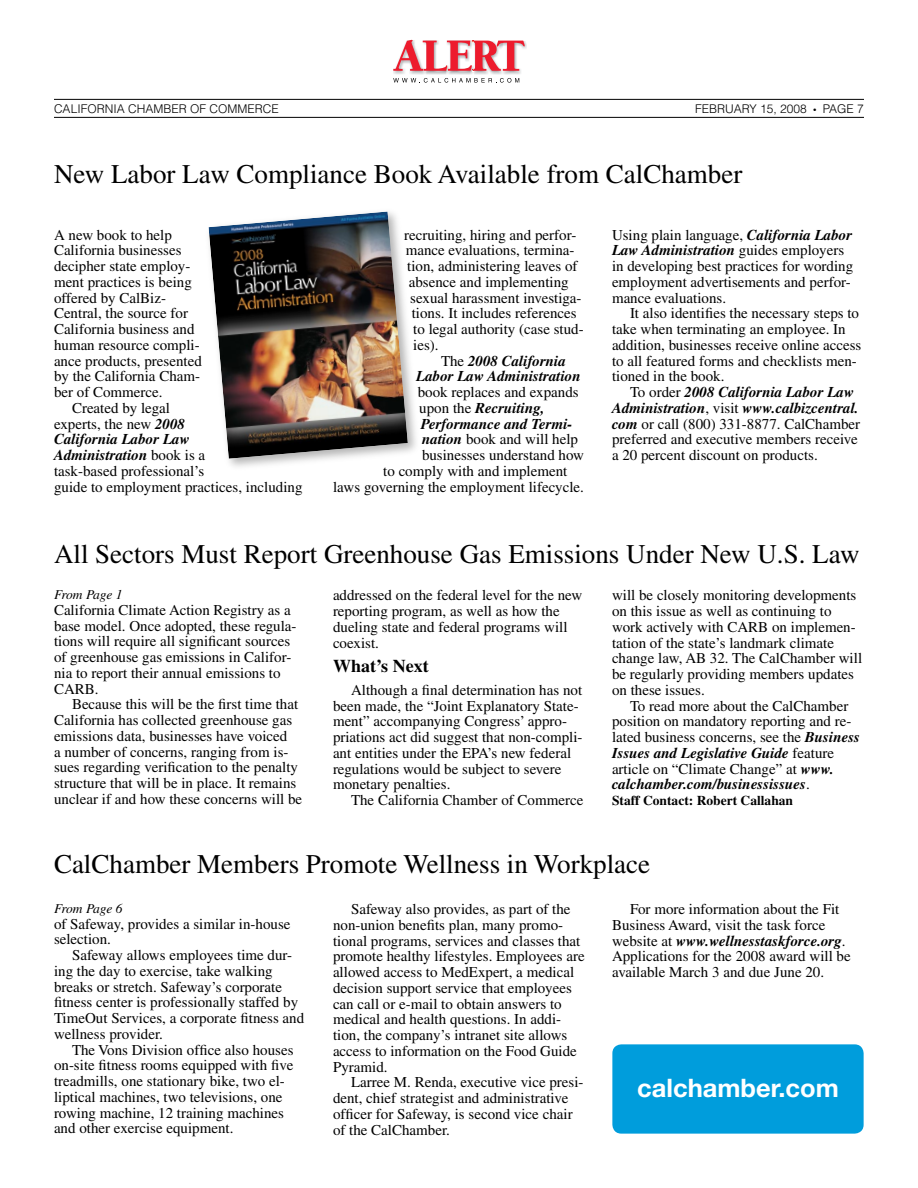
<style>
.page{position:relative;width:918px;height:1188px;background:#fff}
.page>*{position:absolute;margin:0;border:0;box-sizing:border-box;transform-origin:0 0}
.t1{font:27px "Times";color:#000}
.t2{font:700 25.5px "Helvetica Neue";color:#fff}
.t3{font:700 18px "Times";color:#000}
.t4{font:15px/15.8px "Times";color:#000}
.t5{font:italic 700 15px "Times";color:#000}
.t6{font:700 13.5px "Times";color:#000}
.t7{font:italic 13.5px "Times";letter-spacing:-.025em;color:#000}
.t8{font:300 12px "Helvetica";color:#000}
.s1{font-weight:700;font-style:italic}
.s2{font-weight:400;font-style:normal}
</style>
<div class="page">
<hr style="left:54px;top:99px;width:810px;height:1px;background:#000">
<hr style="left:54px;top:117px;width:810px;height:1px;background:#000">
<img style="left:426px;top:72px;width:21px;height:2px">
<img style="left:503px;top:41px;width:23px;height:33px">
<img style="left:393px;top:72px;width:33px;height:2px">
<img style="left:474px;top:72px;width:29px;height:2px">
<img style="left:447px;top:72px;width:27px;height:2px">
<svg style="left:393px;top:40px;width:132px;height:32px"></svg>
<svg style="left:393px;top:78px;width:126px;height:5px"></svg>
<div style="left:204px;top:207px;width:217px;height:266px;background:#000;opacity:.3"></div>
<img style="left:208px;top:212px;width:200px;height:247px">
<div style="left:612px;top:1044px;width:252px;height:90px;background:#009ddc;border-radius:9px"></div>
<p class="t8" style="left:54px;top:101px;width:226px">CALIFORNIA CHAMBER OF COMMERCE</p>
<p class="t8" style="left:695px;top:101px;width:113px">FEBRUARY 15, 2008</p>
<p class="t8" style="left:813px;top:101px;width:52px">● PAGE 7</p>
<h1 class="t1" style="left:54px;top:159px;width:690px">New Labor Law Compliance Book Available from CalChamber</h1>
<p class="t4" style="left:54px;top:227px;width:119px">A new book to help</p>
<p class="t4" style="left:54px;top:243px;width:129px">California businesses</p>
<p class="t4" style="left:54px;top:258px;width:138px">decipher state employ-</p>
<p class="t4" style="left:54px;top:274px;width:139px">ment practices is being</p>
<p class="t4" style="left:54px;top:290px;width:114px">offered by CalBiz-</p>
<p class="t4" style="left:54px;top:306px;width:136px">Central, the source for</p>
<p class="t4" style="left:54px;top:321px;width:142px">California business and</p>
<p class="t4" style="left:54px;top:337px;width:147px">human resource compli-</p>
<p class="t4" style="left:54px;top:353px;width:149px">ance products, presented</p>
<p class="t4" style="left:54px;top:369px;width:148px">by the California Cham-</p>
<p class="t4" style="left:54px;top:384px;width:110px">ber of Commerce.</p>
<p class="t4" style="left:72px;top:400px;width:100px">Created by legal</p>
<p class="t4" style="left:54px;top:416px;width:133px">experts, the new <span class="s1">2008</span></p>
<p class="t5" style="left:54px;top:431px;width:137px">California Labor Law</p>
<p class="t5" style="left:54px;top:446px;width:153px">Administration <span class="s2">book is a</span></p>
<p class="t4" style="left:54px;top:463px;width:152px">task-based professional’s</p>
<p class="t4" style="left:54px;top:479px;width:250px">guide to employment practices, including</p>
<p class="t4" style="left:404px;top:227px;width:174px">recruiting, hiring and perfor-</p>
<p class="t4" style="left:406px;top:243px;width:170px">mance evaluations, termina-</p>
<p class="t4" style="left:407px;top:258px;width:172px">tion, administering leaves of</p>
<p class="t4" style="left:409px;top:274px;width:161px">absence and implementing</p>
<p class="t4" style="left:410px;top:290px;width:173px">sexual harassment investiga-</p>
<p class="t4" style="left:412px;top:306px;width:166px">tions. It includes references</p>
<p class="t4" style="left:413px;top:321px;width:172px">to legal authority (case stud-</p>
<p class="t4" style="left:413px;top:337px;width:27px">ies).</p>
<p class="t5" style="left:441px;top:352px;width:126px"><span class="s2">The</span> 2008 California</p>
<p class="t5" style="left:416px;top:368px;width:166px">Labor Law Administration</p>
<p class="t4" style="left:418px;top:384px;width:162px">book replaces and expands</p>
<p class="t5" style="left:419px;top:399px;width:127px"><span class="s2">upon the</span> Recruiting,</p>
<p class="t5" style="left:421px;top:415px;width:153px">Performance and Termi-</p>
<p class="t4" style="left:422px;top:432px;width:157px"><span class="s1">nation</span> book and will help</p>
<p class="t4" style="left:422px;top:447px;width:163px">businesses understand how</p>
<p class="t4" style="left:383px;top:463px;width:186px">to comply with and implement</p>
<p class="t4" style="left:333px;top:479px;width:252px">laws governing the employment lifecycle.</p>
<p class="t4" style="left:612px;top:227px;width:243px">Using plain language, <span class="s1">California Labor Law Administration</span> guides employers in developing best practices for wording employment advertisements and perfor&shy;mance evaluations.</p>
<p class="t4" style="left:612px;top:306px;width:251px;text-indent:18px">It also identifies the necessary steps to take when terminating an employee. In addition, businesses receive online access to all featured forms and checklists men&shy;tioned in the book.</p>
<p class="t4" style="left:612px;top:384px;width:250px;text-indent:18px">To order <span class="s1">2008 California Labor Law Administration</span>, visit <span class="s1">www.calbizcentral. com</span> or call (800) 331-8877. CalChamber preferred and executive members receive a 20 percent discount on products.</p>
<h1 class="t1" style="left:54px;top:538px;width:807px">All Sectors Must Report Greenhouse Gas Emissions Under New U.S. Law</h1>
<p class="t7" style="left:54px;top:587px;width:70px">From Page 1</p>
<p class="t4" style="left:54px;top:602px;width:244px">California Climate Action Registry as a base model. Once adopted, these regula&shy;tions will require all significant sources of greenhouse gas emissions in Califor&shy;nia to report their annual emissions to CARB.</p>
<p class="t4" style="left:54px;top:696px;width:250px;text-indent:18px">Because this will be the first time that California has collected greenhouse gas emissions data, businesses have voiced<br>a number of concerns, ranging from is&shy;sues regarding verification to the penalty structure that will be in place. It remains unclear if and how these concerns will be</p>
<p class="t4" style="left:333px;top:587px;width:251px">addressed on the federal level for the new reporting program, as well as how the dueling state and federal programs will coexist.</p>
<p class="t3" style="left:333px;top:655px;width:97px">What’s Next</p>
<p class="t4" style="left:333px;top:682px;width:251px;text-indent:18px">Although a final determination has not been made, the “Joint Explanatory State&shy;ment” accompanying Congress’ appro&shy;priations act did suggest that non-compli&shy;ant entities under the EPA’s new federal regulations would be subject to severe monetary penalties.</p>
<p class="t4" style="left:351px;top:792px;width:234px">The California Chamber of Commerce</p>
<p class="t4" style="left:612px;top:587px;width:252px">will be closely monitoring developments on this issue as well as continuing to work actively with CARB on implemen&shy;tation of the state’s landmark climate change law, AB 32. The CalChamber will be regularly providing members updates on these issues.</p>
<p class="t4" style="left:612px;top:698px;width:250px;text-indent:18px">To read more about the CalChamber position on mandatory reporting and re&shy;lated business concerns, see the <span class="s1">Business Issues and Legislative Guide</span> feature article on “Climate Change” at <span class="s1">www. calchamber.com/businessissues</span>.</p>
<p class="t6" style="left:612px;top:792px;width:183px">Staff Contact: Robert Callahan</p>
<h1 class="t1" style="left:54px;top:849px;width:598px">CalChamber Members Promote Wellness in Workplace</h1>
<p class="t7" style="left:54px;top:901px;width:70px">From Page 6</p>
<p class="t4" style="left:54px;top:916px;width:238px">of Safeway, provides a similar in-house selection.</p>
<p class="t4" style="left:54px;top:947px;width:252px;text-indent:18px">Safeway allows employees time dur&shy;ing the day to exercise, take walking breaks or stretch. Safeway’s corporate fitness center is professionally staffed by TimeOut Services, a corporate fitness and wellness provider.</p>
<p class="t4" style="left:54px;top:1042px;width:241px;text-indent:18px">The Vons Division office also houses on-site fitness rooms equipped with five treadmills, one stationary bike, two el&shy;liptical machines, two televisions, one rowing machine, 12 training machines and other exercise equipment.</p>
<p class="t4" style="left:333px;top:901px;width:253px;text-indent:18px">Safeway also provides, as part of the non-union benefits plan, many promo&shy;tional programs, services and classes that promote healthy lifestyles. Employees are allowed access to MedExpert, a medical decision support service that employees can call or e-mail to obtain answers to medical and health questions. In addi&shy;tion, the company’s intranet site allows access to information on the Food Guide Pyramid.</p>
<p class="t4" style="left:333px;top:1074px;width:252px;text-indent:18px">Larree M. Renda, executive vice presi&shy;dent, chief strategist and administrative officer for Safeway, is second vice chair of the CalChamber.</p>
<p class="t4" style="left:612px;top:901px;width:240px;text-indent:18px">For more information about the Fit Business Award, visit the task force website at <span class="s1">www.wellnesstaskforce.org</span>.<br>Applications for the 2008 award will be available March 3 and due June 20.</p>
<h2 class="t2" style="left:637px;top:1072px;width:203px">calchamber.com</h2>
</div>
